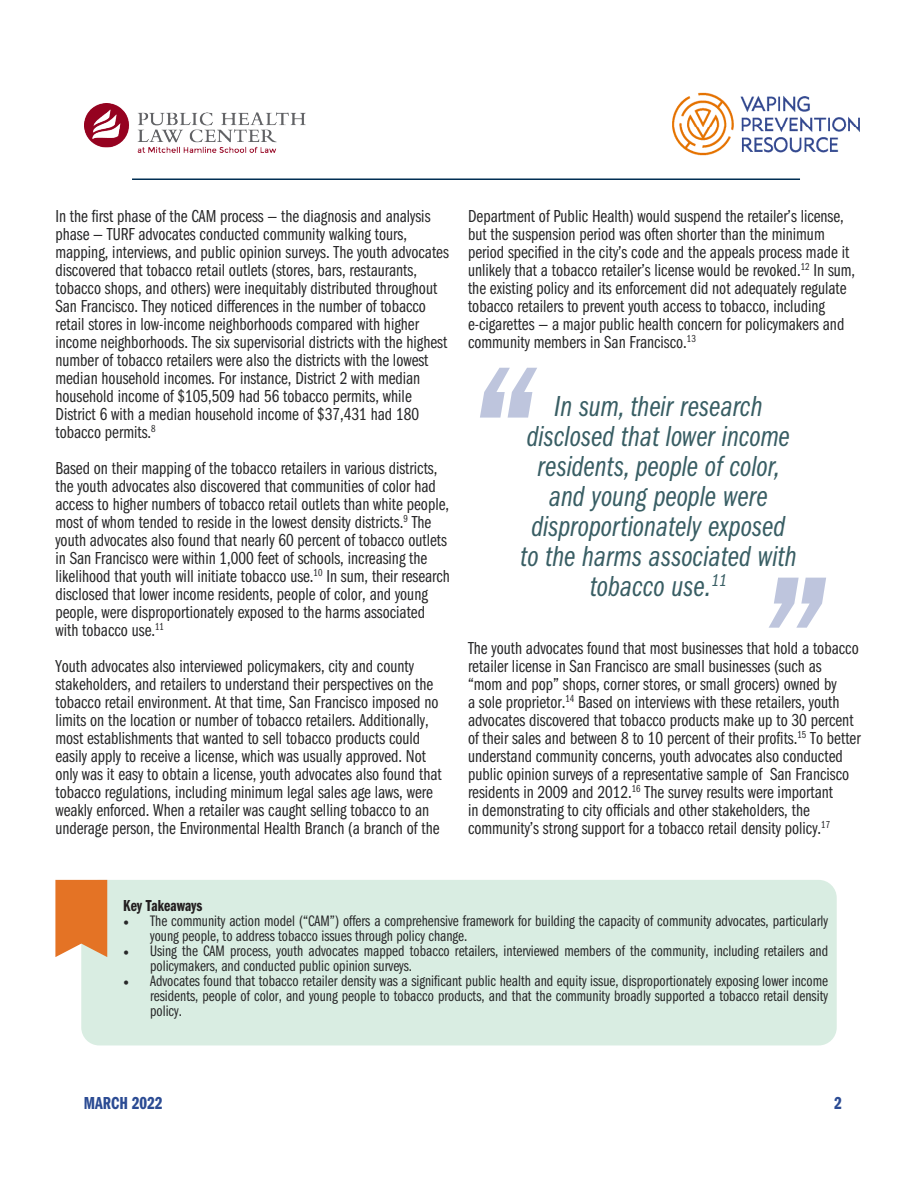
<style>
.page{position:relative;width:918px;height:1188px;background:#fff}
.page>*{position:absolute;margin:0;border:0;box-sizing:border-box;transform-origin:0 0}
.t1{font:180px "Franklin Gothic LT Pro Dm Cm It";color:#253f8e}
.Callout_Text_Quote{font:30px/30px "Franklin Gothic LT Pro Bk Cm It";color:#395e64;text-align:center}
.VPR_Paragraph_Text{font:18px/18px "Franklin Gothic LT Pro Bk Cm";color:#282829}
.t2{font:18px "Franklin Gothic LT Pro Dm Cm";color:#2b4b93}
.VPR_Paragraph_Callou{font:16.5px "Franklin Gothic LT Pro Dm Cm";color:#231f20}
.t3{font:15.75px/15px "Franklin Gothic LT Pro Bk Cm";color:#282829}
.s1{font-family:"Minion Pro"}
</style>
<div class="page">
<hr style="left:132px;top:178px;width:668px;height:2px;background:#002e53">
<img style="left:672px;top:93px;width:188px;height:63px">
<img style="left:85px;top:104px;width:221px;height:49px">
<div style="left:81px;top:880px;width:756px;height:165px;background:#d9ede2;border-radius:18px"></div>
<svg style="left:55px;top:880px;width:52px;height:77px;background:#e47f38"></svg>
<p class="VPR_Paragraph_Text" style="left:55px;top:208px;width:395px">In the first phase of the CAM process — the diagnosis and analysis phase — TURF advocates conducted community walking tours, mapping, interviews, and public opinion surveys. The youth advocates discovered that tobacco retail outlets (stores, bars, restaurants, tobacco shops, and others) were inequitably distributed throughout San Francisco. They noticed differences in the number of tobacco retail stores in low-income neighborhoods compared with higher income neighborhoods. The six supervisorial districts with the highest number of tobacco retailers were also the districts with the lowest median household incomes. For instance, District 2 with median household income of $105,509 had 56 tobacco permits, while District 6 with a median household income of $37,431 had 180 tobacco permits.<sup>8</sup></p>
<p class="VPR_Paragraph_Text" style="left:55px;top:460px;width:396px">Based on their mapping of the tobacco retailers in various districts, the youth advocates also discovered that communities of color had access to higher numbers of tobacco retail outlets than white people, most of whom tended to reside in the lowest density districts.<sup>9</sup> The youth advocates also found that nearly 60 percent of tobacco outlets in San Francisco were within 1,000 feet of schools, increasing the likelihood that youth will initiate tobacco use.<sup>10</sup> In sum, their research disclosed that lower income residents, people of color, and young people, were disproportionately exposed to the harms associated with tobacco use.<sup>11</sup></p>
<p class="VPR_Paragraph_Text" style="left:55px;top:658px;width:388px">Youth advocates also interviewed policymakers, city and county stakeholders, and retailers to understand their perspectives on the tobacco retail environment. At that time, San Francisco imposed no limits on the location or number of tobacco retailers. Additionally, most establishments that wanted to sell tobacco products could easily apply to receive a license, which was usually approved. Not only was it easy to obtain a license, youth advocates also found that tobacco regulations, including minimum legal sales age laws, were weakly enforced. When a retailer was caught selling tobacco to an underage person, the Environmental Health Branch (a branch of the</p>
<p class="VPR_Paragraph_Text" style="left:468px;top:208px;width:389px">Department of Public Health) would suspend the retailer’s license, but the suspension period was often shorter than the minimum period specified in the city’s code and the appeals process made it unlikely that a tobacco retailer’s license would be revoked.<sup>12</sup> In sum, the existing policy and its enforcement did not adequately regulate tobacco retailers to prevent youth access to tobacco, including e-cigarettes — a major public health concern for policymakers and community members in San Francisco.<sup>13</sup></p>
<h1 class="t1" style="left:468px;top:327px;width:66px">“</h1>
<p class="Callout_Text_Quote" style="left:520px;top:392px;width:278px">In sum, their research disclosed that lower income residents, people of color, and young people were disproportionately exposed to the harms associated with tobacco use.<sup>11</sup></p>
<h1 class="t1" style="left:757px;top:535px;width:66px">”</h1>
<p class="VPR_Paragraph_Text" style="left:468px;top:640px;width:394px">The youth advocates found that most businesses that hold a tobacco retailer license in San Francisco are small businesses (such as<br>“mom and pop” shops, corner stores, or small grocers) owned by<br>a sole proprietor.<sup>14</sup> Based on interviews with these retailers, youth advocates discovered that tobacco products make up to 30 percent of their sales and between 8 to 10 percent of their profits.<sup>15</sup> To better understand community concerns, youth advocates also conducted public opinion surveys of a representative sample of San Francisco residents in 2009 and 2012.<sup>16</sup> The survey results were important<br>in demonstrating to city officials and other stakeholders, the community’s strong support for a tobacco retail density policy.<sup>17</sup></p>
<p class="VPR_Paragraph_Callou" style="left:123px;top:896px;width:81px">Key Takeaways</p>
<p class="t3" style="left:150px;top:913px;width:679px;text-indent:-27px"><span class="s1">•</span> The community action model (“CAM”) offers a comprehensive framework for building the capacity of community advocates, particularly young people, to address tobacco issues through policy change.</p>
<p class="t3" style="left:150px;top:943px;width:680px;text-indent:-27px"><span class="s1">•</span> Using the CAM process, youth advocates mapped tobacco retailers, interviewed members of the community, including retailers and policymakers, and conducted public opinion surveys.</p>
<p class="t3" style="left:150px;top:973px;width:679px;text-align:justify;text-indent:-27px"><span class="s1">•</span> Advocates found that tobacco retailer density was a significant public health and equity issue, disproportionately exposing lower income residents, people of color, and young people to tobacco products, and that the community broadly supported a tobacco retail density policy.</p>
<p class="t2" style="left:84px;top:1093px;width:80px">MARCH 2022</p>
<p class="t2" style="left:834px;top:1093px;width:9px">2</p>
</div>
